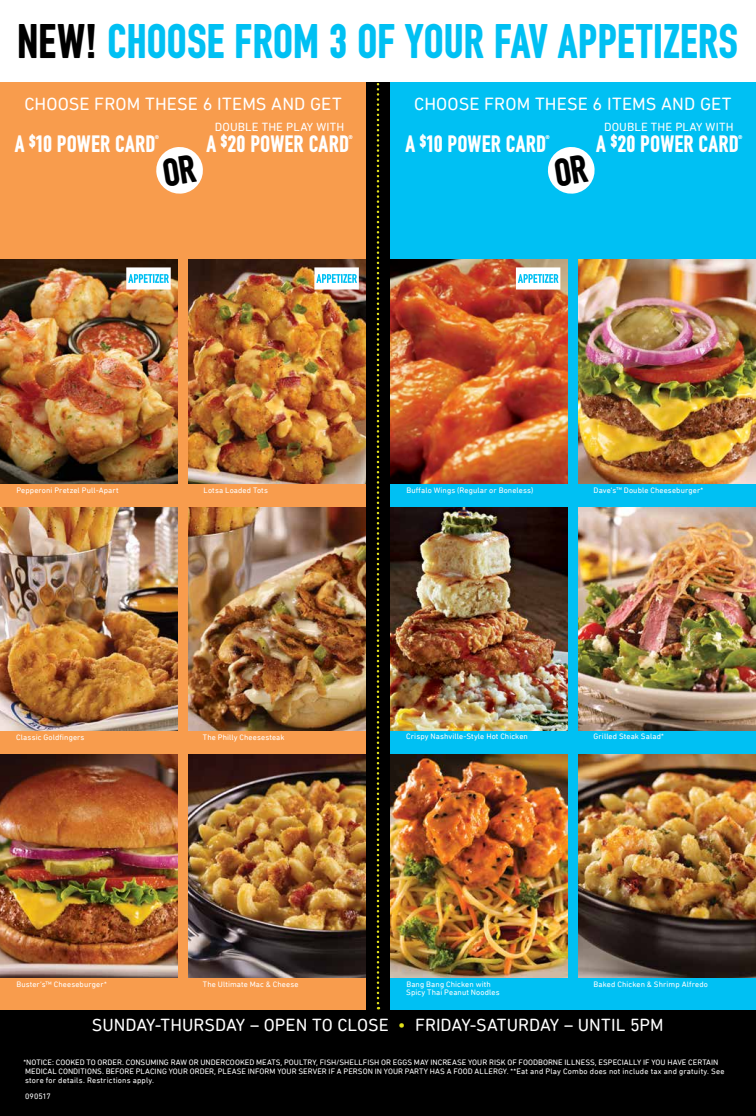
<style>
.page{position:relative;width:756px;height:1116px;background:#000}
.page>*{position:absolute;margin:0;border:0;box-sizing:border-box;transform-origin:0 0}
.t1{font:46px "DIN Buster";letter-spacing:-.005em;color:#00c0f3}
.t2{font:22.5px "DIN Buster";letter-spacing:.005em;color:#fff}
.t3{font:18px "DIN Next Rounded LT Pro";letter-spacing:.005em;color:#fff}
.t4{font:17.9px "DIN Next Rounded LT Pro";color:#fff}
.t5{font:12px "DIN Next Rounded LT Pro";letter-spacing:.01em;color:#fff}
.t6{font:8px/9px "DIN Next Rounded LT Pro";letter-spacing:.01em;color:#fff}
.t7{font:5.2px "DIN Buster";color:#fff}
.s1{color:#000}
.s2{font-size:7px}
.s3{color:#e2e11b}
</style>
<div class="page">
<div style="left:0;top:0;width:366px;height:1009px;background:#f89c4d"></div>
<div style="left:390px;top:0;width:366px;height:1009px;background:#00c0f3"></div>
<img style="left:0;top:755px;width:178px;height:223px">
<img style="left:390px;top:508px;width:178px;height:223px">
<img style="left:578px;top:508px;width:178px;height:223px">
<img style="left:390px;top:755px;width:178px;height:223px">
<svg style="left:377px;top:81px;width:2px;height:928px"></svg>
<img style="left:188px;top:755px;width:178px;height:223px">
<img style="left:578px;top:755px;width:178px;height:223px">
<img style="left:0;top:508px;width:178px;height:223px">
<img style="left:188px;top:508px;width:178px;height:223px">
<img style="left:578px;top:260px;width:178px;height:223px">
<img style="left:0;top:260px;width:178px;height:223px">
<img style="left:188px;top:260px;width:178px;height:223px">
<img style="left:390px;top:260px;width:178px;height:223px">
<div style="left:0;top:0;width:756px;height:81px;background:#fff"></div>
<div style="left:126px;top:267px;width:45px;height:23px;background:#fff"></div>
<svg style="left:128px;top:274px;width:41px;height:9px"></svg>
<div style="left:314px;top:267px;width:45px;height:23px;background:#fff"></div>
<svg style="left:316px;top:274px;width:41px;height:9px"></svg>
<div style="left:516px;top:267px;width:44px;height:23px;background:#fff"></div>
<svg style="left:518px;top:274px;width:41px;height:9px"></svg>
<svg style="left:156px;top:147px;width:47px;height:47px"></svg>
<svg style="left:547px;top:147px;width:48px;height:47px"></svg>
<h1 class="t1" style="left:17px;top:13px;width:722px"><span class="s1">NEW!</span> CHOOSE FROM 3 OF YOUR FAV APPETIZERS</h1>
<h3 class="t3" style="left:24px;top:94px;width:319px">CHOOSE FROM THESE 6 ITEMS AND GET</h3>
<h3 class="t3" style="left:414px;top:94px;width:319px">CHOOSE FROM THESE 6 ITEMS AND GET</h3>
<h2 class="t2" style="left:15px;top:131px;width:143px">A <sup>$</sup>10 POWER CARD</h2>
<p class="t7" style="left:155px;top:134px;width:6px">®</p>
<h2 class="t2" style="left:206px;top:131px;width:144px">A <sup>$</sup>20 POWER CARD</h2>
<p class="t7" style="left:348px;top:134px;width:6px">®</p>
<h3 class="t5" style="left:215px;top:120px;width:131px">DOUBLE THE PLAY WITH</h3>
<h3 class="t5" style="left:604px;top:120px;width:131px">DOUBLE THE PLAY WITH</h3>
<h2 class="t2" style="left:405px;top:131px;width:143px">A <sup>$</sup>10 POWER CARD</h2>
<p class="t7" style="left:546px;top:134px;width:6px">®</p>
<h2 class="t2" style="left:596px;top:131px;width:144px">A <sup>$</sup>20 POWER CARD</h2>
<p class="t7" style="left:738px;top:134px;width:6px">®</p>
<p class="t6" style="left:16px;top:485px;width:104px">Pepperoni Pretzel Pull-Apart</p>
<p class="t6" style="left:204px;top:485px;width:66px">Lotsa Loaded Tots</p>
<p class="t6" style="left:406px;top:485px;width:128px">Buffalo Wings (Regular or Boneless)</p>
<p class="t6" style="left:594px;top:485px;width:111px">Dave’s<span class="s2">™</span> Double Cheeseburger*</p>
<p class="t6" style="left:16px;top:733px;width:70px">Classic Goldfingers</p>
<p class="t6" style="left:203px;top:733px;width:83px">The Philly Cheesesteak</p>
<p class="t6" style="left:594px;top:732px;width:72px">Grilled Steak Salad*</p>
<p class="t6" style="left:406px;top:732px;width:123px">Crispy Nashville-Style Hot Chicken</p>
<p class="t6" style="left:16px;top:979px;width:92px">Buster’s™ Cheeseburger*</p>
<p class="t6" style="left:203px;top:979px;width:97px">The Ultimate Mac &amp; Cheese</p>
<p class="t6" style="left:594px;top:979px;width:116px">Baked Chicken &amp; Shrimp Alfredo</p>
<h3 class="t4" style="left:92px;top:1015px;width:573px">SUNDAY-THURSDAY – OPEN TO CLOSE <span class="s3">•</span> FRIDAY-SATURDAY – UNTIL 5PM</h3>
<p class="t6" style="left:406px;top:980px;width:95px;line-height:8px">Bang Bang Chicken with<br>Spicy Thai Peanut Noodles</p>
<p class="t6" style="left:23px;top:1058px;width:703px">*NOTICE: COOKED TO ORDER. CONSUMING RAW OR UNDERCOOKED MEATS, POULTRY, FISH/SHELLFISH OR EGGS MAY INCREASE YOUR RISK OF FOODBORNE ILLNESS, ESPECIALLY IF YOU HAVE CERTAIN<br>MEDICAL CONDITIONS. BEFORE PLACING YOUR ORDER, PLEASE INFORM YOUR SERVER IF A PERSON IN YOUR PARTY HAS A FOOD ALLERGY. **Eat and Play Combo does not include tax and gratuity. See store for details. Restrictions apply.</p>
<p class="t6" style="left:25px;top:1092px;width:27px">090517</p>
</div>
